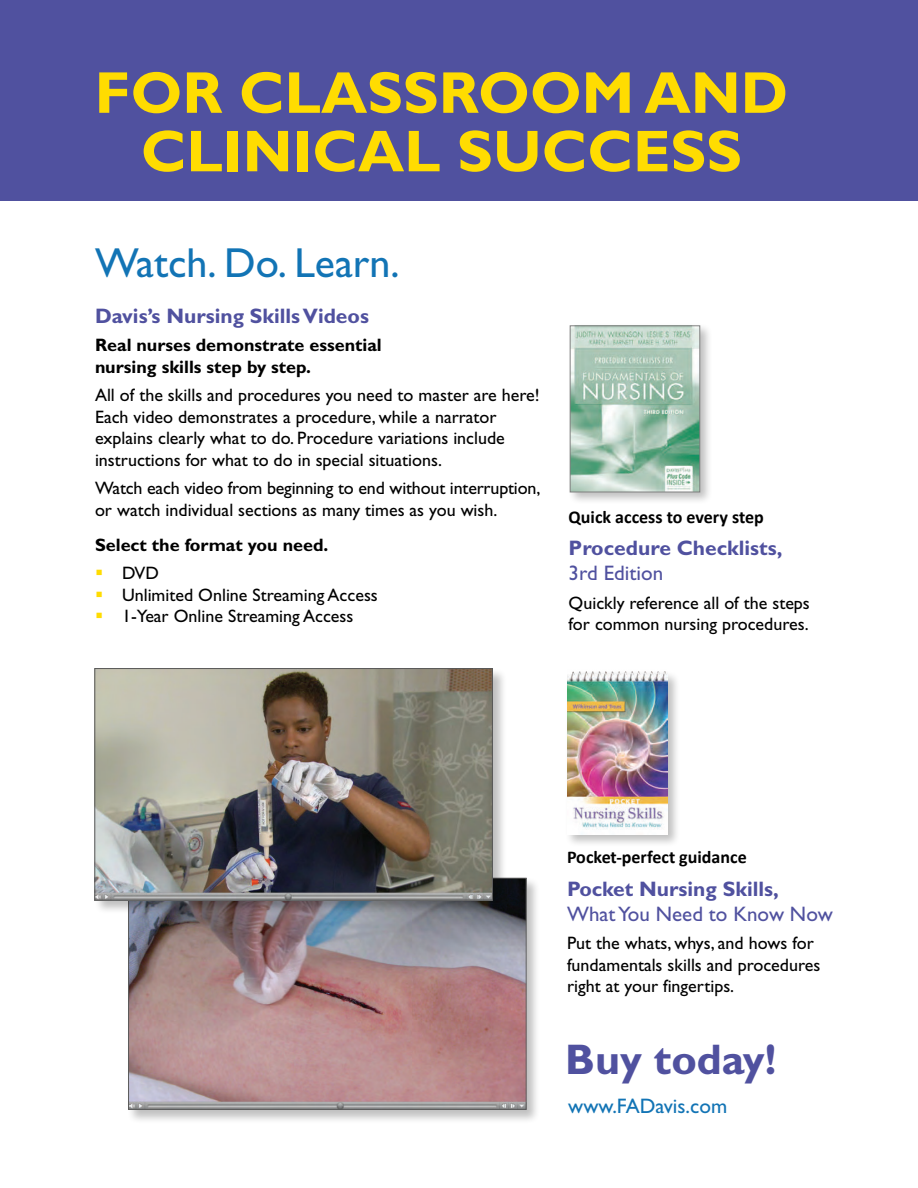
<style>
.page{position:relative;width:918px;height:1188px;background:#fff}
.page>*{position:absolute;margin:0;border:0;box-sizing:border-box;transform-origin:0 0}
.t1{font:700 59.25px "Gill Sans Std";color:#ffdc01}
.t2{font:700 42.9px "Gill Sans Std";color:#50519f}
.t3{font:42px "Gill Sans Std";color:#1274b5}
.t4{font:700 21px/25.2px "Gill Sans Std";color:#50519f}
.t5{font:21px "Gill Sans Std";color:#1274b5}
.t6{font:18px/21.6px "Gill Sans Std";color:#000}
.t7{font:700 18px/21.6px "Gill Sans Std";color:#000}
.t8{font:700 18px "Calibri";color:#000}
.s1{color:#ffdc01}
.s2{font-weight:400}
</style>
<div class="page">
<div style="left:0;top:0;width:918px;height:201px;background:#50519f"></div>
<div style="left:565px;top:669px;width:116px;height:179px;background:#000;opacity:.25"></div>
<img style="left:567px;top:669px;width:101px;height:166px">
<div style="left:568px;top:323px;width:145px;height:182px;background:#000;opacity:.25"></div>
<img style="left:572px;top:328px;width:126px;height:162px">
<div style="left:570px;top:326px;width:130px;height:166px;border:1px solid #808080"></div>
<div style="left:127px;top:877px;width:414px;height:247px;background:#000;opacity:.25"></div>
<img style="left:130px;top:880px;width:395px;height:228px">
<div style="left:93px;top:667px;width:414px;height:248px;background:#000;opacity:.25"></div>
<img style="left:96px;top:670px;width:395px;height:228px">
<div style="left:94px;top:668px;width:399px;height:232px;border:1px solid #595959"></div>
<p class="t1" style="left:95px;top:58px;width:185px">For classr</p>
<p class="t1" style="left:478px;top:58px;width:215px">oom and</p>
<p class="t1" style="left:141px;top:116px;width:38px">clinical</p>
<p class="t1" style="left:457px;top:116px;width:42px">success</p>
<p class="t3" style="left:95px;top:239px;width:306px">Watch. Do. Learn.</p>
<p class="t4" style="left:95px;top:303px;width:276px">Davis’s Nursing Skills Videos</p>
<p class="t7" style="left:95px;top:334px;width:288px">Real nurses demonstrate essential nursing skills step by step.</p>
<p class="t6" style="left:95px;top:384px;width:446px">All of the skills and procedures you need to master are here!<br>Each video demonstrates a procedure, while a narrator explains clearly what to do. Procedure variations include instructions for what to do in special situations.</p>
<p class="t6" style="left:95px;top:477px;width:447px">Watch each video from beginning to end without interruption, or watch individual sections as many times as you wish.</p>
<p class="t7" style="left:95px;top:534px;width:235px">Select the format you need.</p>
<p class="t6" style="left:95px;top:562px;width:65px"><span class="s1">▪</span> DVD</p>
<p class="t6" style="left:95px;top:584px;width:284px"><span class="s1">▪</span> Unlimited Online Streaming Access</p>
<p class="t6" style="left:95px;top:606px;width:260px"><span class="s1">▪</span> 1-Year Online Streaming Access</p>
<p class="t8" style="left:569px;top:506px;width:197px">Quick access to every step</p>
<p class="t4" style="left:569px;top:535px;width:215px">Procedure Checklists,<br><span class="s2">3rd Edition</span></p>
<p class="t6" style="left:569px;top:592px;width:243px">Quickly reference all of the steps for common nursing procedures.</p>
<p class="t8" style="left:567px;top:846px;width:181px">Pocket-perfect guidance</p>
<p class="t4" style="left:567px;top:876px;width:267px">Pocket Nursing Skills,<br><span class="s2">What You Need to Know Now</span></p>
<p class="t6" style="left:567px;top:932px;width:255px">Put the whats, whys, and hows for fundamentals skills and procedures right at your fingertips.</p>
<p class="t2" style="left:565px;top:1034px;width:213px">Buy today!</p>
<p class="t5" style="left:568px;top:1093px;width:160px">www.FADavis.com</p>
</div>
